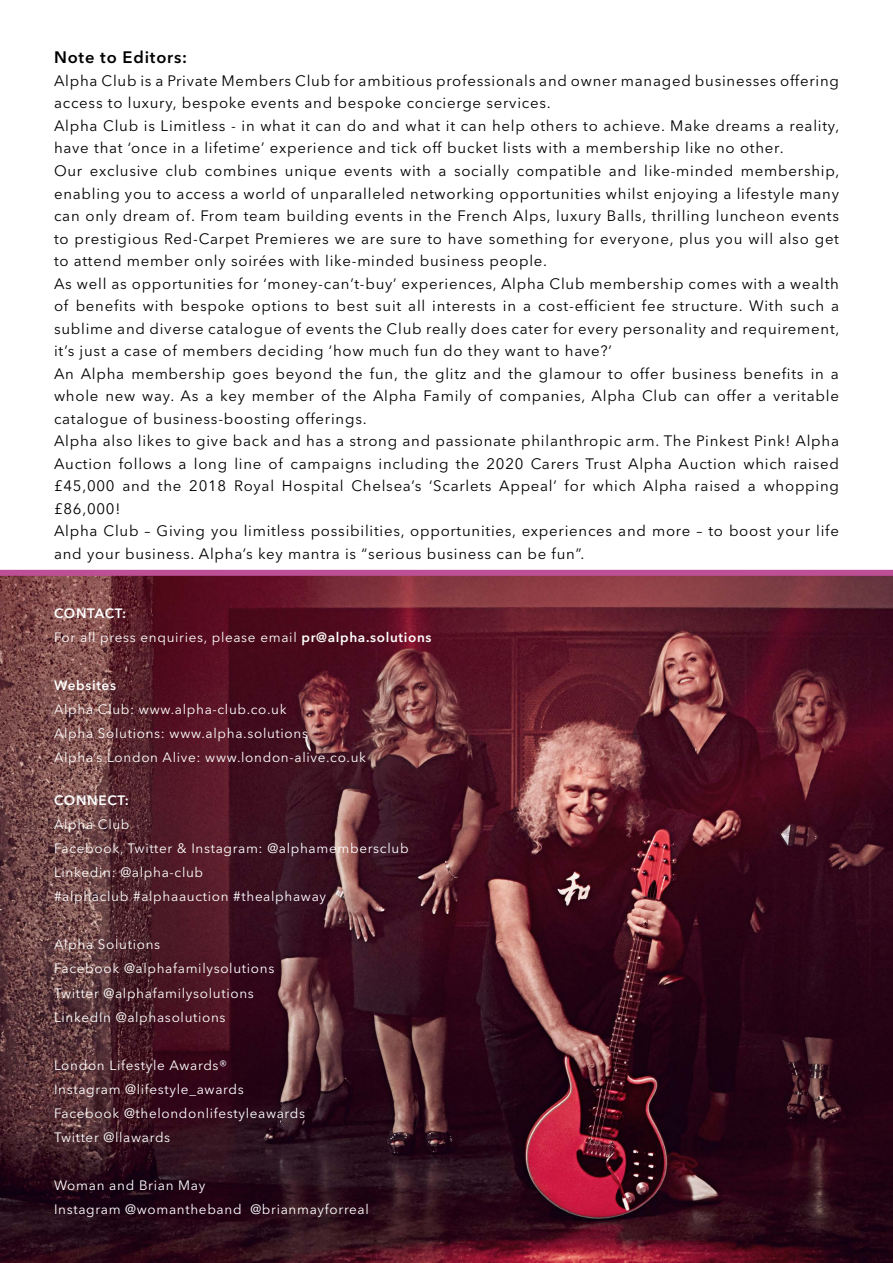
<style>
.page{position:relative;width:893px;height:1263px;background:#fff}
.page>*{position:absolute;margin:0;border:0;box-sizing:border-box;transform-origin:0 0}
.t1{font:600 16.5px "Avenir Next LT Pro";letter-spacing:.05em;color:#000}
.t2{font:15px/22.5px "Avenir Next LT Pro";letter-spacing:.05em;color:#000}
.t3{font:13.5px/24px "Avenir Next LT Pro";letter-spacing:.05em;color:#fff}
.t4{font:600 13.5px "Avenir Next LT Pro";letter-spacing:.05em;color:#fff}
.s1{font-weight:600}
</style>
<div class="page">
<img style="left:0;top:576px;width:893px;height:687px">
<div style="left:0;top:570px;width:893px;height:6px;background:#bd4f97"></div>
<p class="t1" style="left:54px;top:48px;width:135px">Note to Editors:</p>
<p class="t2" style="left:54px;top:69px;width:787px">Alpha Club is a Private Members Club for ambitious professionals and owner managed businesses offering access to luxury, bespoke events and bespoke concierge services.<br>Alpha Club is Limitless - in what it can do and what it can help others to achieve. Make dreams a reality, have that ‘once in a lifetime’ experience and tick off bucket lists with a membership like no other.<br>Our exclusive club combines unique events with a socially compatible and like-minded membership, enabling you to access a world of unparalleled networking opportunities whilst enjoying a lifestyle many can only dream of. From team building events in the French Alps, luxury Balls, thrilling luncheon events to prestigious Red-Carpet Premieres we are sure to have something for everyone, plus you will also get to attend member only soirées with like-minded business people.<br>As well as opportunities for ‘money-can’t-buy’ experiences, Alpha Club membership comes with a wealth of benefits with bespoke options to best suit all interests in a cost-efficient fee structure. With such a sublime and diverse catalogue of events the Club really does cater for every personality and requirement, it’s just a case of members deciding ‘how much fun do they want to have?’<br>An Alpha membership goes beyond the fun, the glitz and the glamour to offer business benefits in a whole new way. As a key member of the Alpha Family of companies, Alpha Club can offer a veritable catalogue of business-boosting offerings.<br>Alpha also likes to give back and has a strong and passionate philanthropic arm. The Pinkest Pink! Alpha Auction follows a long line of campaigns including the 2020 Carers Trust Alpha Auction which raised £45,000 and the 2018 Royal Hospital Chelsea’s ‘Scarlets Appeal’ for which Alpha raised a whopping £86,000!<br>Alpha Club – Giving you limitless possibilities, opportunities, experiences and more – to boost your life and your business. Alpha’s key mantra is “serious business can be fun”.</p>
<p class="t3" style="left:54px;top:601px;width:379px"><span class="s1">CONTACT:<br></span>For all press enquiries, please email <span class="s1">pr@alpha.solutions</span></p>
<p class="t4" style="left:54px;top:677px;width:64px">Websites</p>
<p class="t3" style="left:54px;top:697px;width:314px">Alpha Club: www.alpha-club.co.uk<br>Alpha Solutions: www.alpha.solutions<br>Alpha’s London Alive: www.london-alive.co.uk</p>
<p class="t4" style="left:54px;top:792px;width:76px">CONNECT:</p>
<p class="t3" style="left:54px;top:813px;width:356px">Alpha Club<br>Facebook, Twitter &amp; Instagram: @alphamembersclub<br>Linkedin: @alpha-club<br>#alphaclub #alphaauction #thealphaway</p>
<p class="t3" style="left:54px;top:933px;width:222px">Alpha Solutions<br>Facebook @alphafamilysolutions<br>Twitter @alphafamilysolutions<br>LinkedIn @alphasolutions</p>
<p class="t3" style="left:54px;top:1053px;width:253px">London Lifestyle Awards®<br>Instagram @lifestyle_awards<br>Facebook @thelondonlifestyleawards<br>Twitter @llawards</p>
<p class="t3" style="left:54px;top:1173px;width:316px">Woman and Brian May<br>Instagram @womantheband @brianmayforreal</p>
</div>
